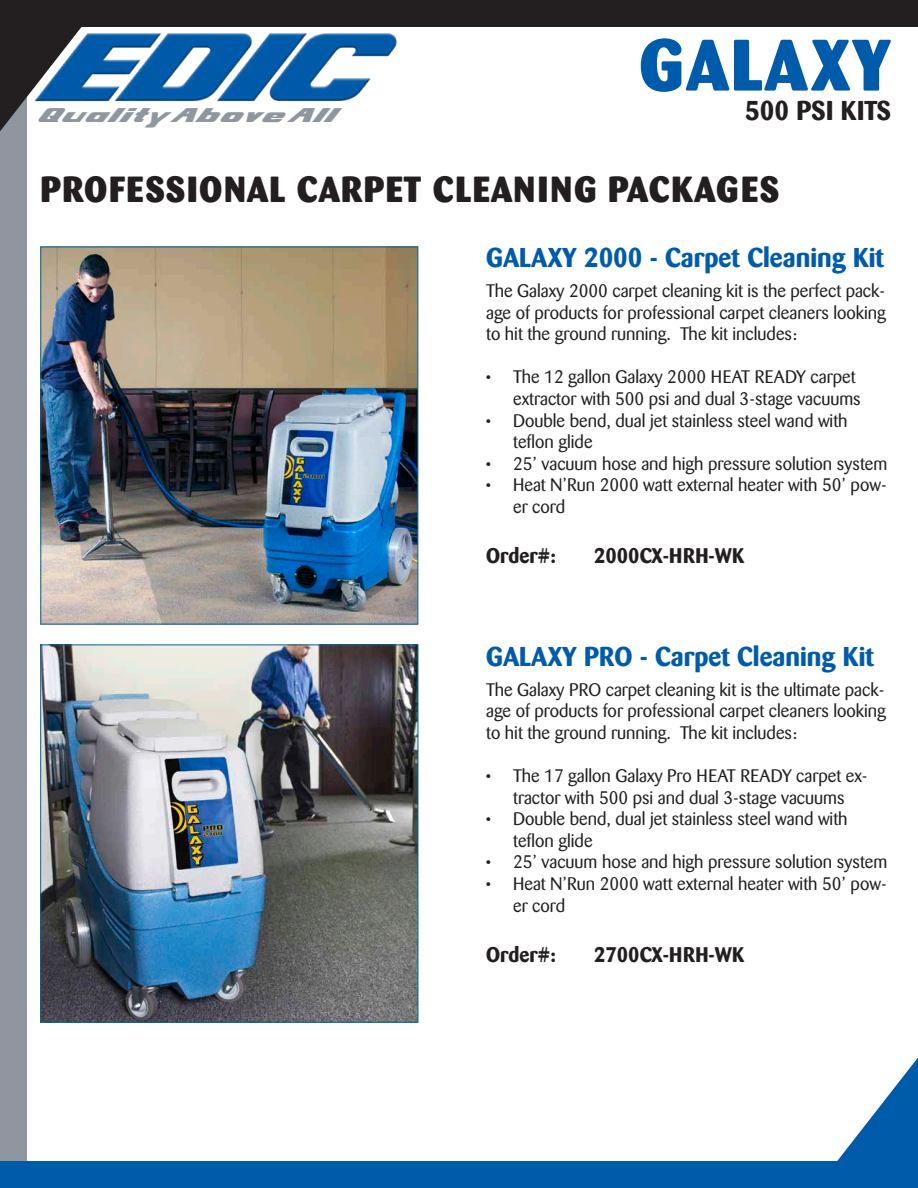
<style>
.page{position:relative;width:918px;height:1188px;background:#fff}
.page>*{position:absolute;margin:0;border:0;box-sizing:border-box;transform-origin:0 0}
.t1{font:800 72px "Barmeno";letter-spacing:.025em;color:#005bab}
.t2{font:800 36px "Barmeno";letter-spacing:.045em;color:#231f20}
.t3{font:700 27px "Barmeno";color:#005bab}
.t4{font:700 27px "Barmeno";color:#231f20}
.t5{font:700 21px "Barmeno";color:#231f20}
.t6{font:19.5px "BOEING style";letter-spacing:.01em;color:#9096a0}
.t7{font:18px/21.6px "Barmeno";color:#231f20}
</style>
<div class="page">
<div style="left:0;top:0;width:27px;height:1188px;background:#9096a0"></div>
<svg style="left:0;top:0;width:918px;height:131px"></svg>
<svg style="left:0;top:1057px;width:918px;height:131px"></svg>
<img style="left:27px;top:28px;width:377px;height:88px">
<img style="left:43px;top:249px;width:373px;height:373px">
<img style="left:42px;top:647px;width:374px;height:373px">
<div style="left:40px;top:645px;width:378px;height:377px;border:1px solid #006a93"></div>
<h1 class="t1" style="left:639px;top:21px;width:253px">GALAXY</h1>
<p class="t6" style="left:40px;top:106px;width:300px">Quality Above All</p>
<h3 class="t4" style="left:745px;top:95px;width:147px">500 PSI KITS</h3>
<h2 class="t2" style="left:40px;top:167px;width:740px">PROFESSIONAL CARPET CLEANING PACKAGES</h2>
<h3 class="t3" style="left:486px;top:241px;width:399px">GALAXY 2000 - Carpet Cleaning Kit</h3>
<p class="t7" style="left:486px;top:280px;width:401px;text-align:justify">The Galaxy 2000 carpet cleaning kit is the perfect pack&shy;age of products for professional carpet cleaners looking to hit the ground running. The kit includes:</p>
<p class="t7" style="left:486px;top:366px;width:376px;text-align:right">• The 12 gallon Galaxy 2000 HEAT READY carpet extractor with 500 psi and dual 3-stage vacuums</p>
<p class="t7" style="left:513px;top:410px;width:336px;text-indent:-27px">• Double bend, dual jet stainless steel wand with teflon glide</p>
<p class="t7" style="left:486px;top:453px;width:403px">• 25’ vacuum hose and high pressure solution system</p>
<p class="t7" style="left:513px;top:474px;width:375px;text-indent:-27px">• Heat N’Run 2000 watt external heater with 50’ pow&shy;er cord</p>
<p class="t5" style="left:486px;top:543px;width:71px">Order#:</p>
<p class="t5" style="left:594px;top:543px;width:152px">2000CX-HRH-WK</p>
<h3 class="t3" style="left:486px;top:640px;width:389px">GALAXY PRO - Carpet Cleaning Kit</h3>
<p class="t7" style="left:486px;top:679px;width:401px;text-align:justify">The Galaxy PRO carpet cleaning kit is the ultimate pack&shy;age of products for professional carpet cleaners looking to hit the ground running. The kit includes:</p>
<p class="t7" style="left:486px;top:765px;width:383px;text-align:center">• The 17 gallon Galaxy Pro HEAT READY carpet ex&shy;tractor with 500 psi and dual 3-stage vacuums</p>
<p class="t7" style="left:513px;top:808px;width:336px;text-indent:-27px">• Double bend, dual jet stainless steel wand with teflon glide</p>
<p class="t7" style="left:486px;top:851px;width:403px">• 25’ vacuum hose and high pressure solution system</p>
<p class="t7" style="left:513px;top:873px;width:375px;text-indent:-27px">• Heat N’Run 2000 watt external heater with 50’ pow&shy;er cord</p>
<p class="t5" style="left:486px;top:942px;width:71px">Order#:</p>
<p class="t5" style="left:594px;top:942px;width:152px">2700CX-HRH-WK</p>
</div>
